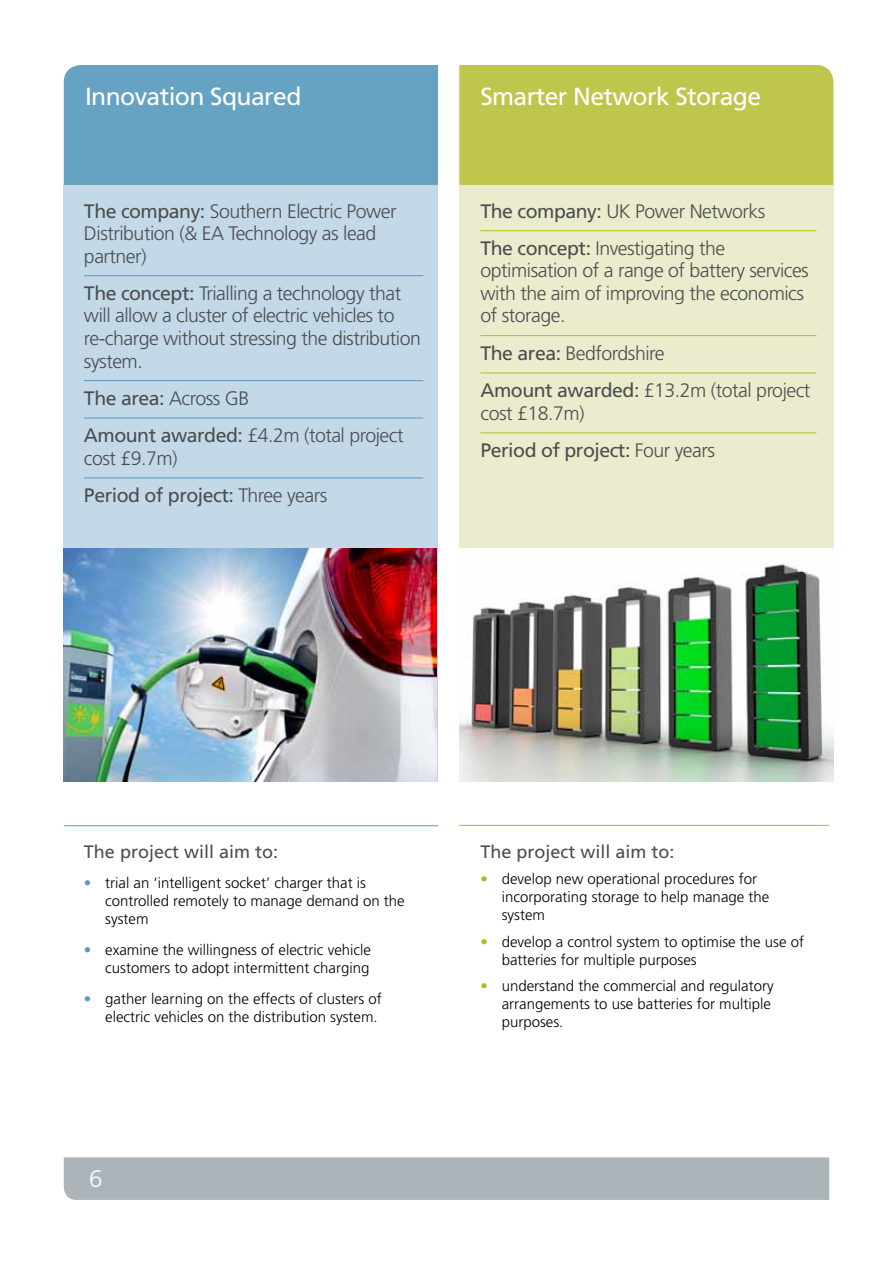
<style>
.page{position:relative;width:893px;height:1263px;background:#fff}
.page>*{position:absolute;margin:0;border:0;box-sizing:border-box;transform-origin:0 0}
.t1{font:24.75px "Frutiger LT Std";letter-spacing:-.025em;color:#fff}
.t2{font:300 24px "Frutiger LT Std";color:#fff}
.t3{font:300 19.5px/22.5px "Frutiger LT Std";letter-spacing:-.025em;color:#4d4d4f}
.t4{font:18px "Frutiger LT Std";color:#4d4d4f}
.t5{font:300 15px/18px "Frutiger LT Std";color:#000}
.s1{font-weight:400}
.s2{color:#569bbe}
.s3{color:#b2bb1e}
</style>
<div class="page">
<div style="left:64px;top:65px;width:374px;height:120px;background:#66a3c3"></div>
<div style="left:459px;top:65px;width:374px;height:120px;background:#bfc64e"></div>
<div style="left:64px;top:1157px;width:765px;height:43px;background:#acb4ba"></div>
<div style="left:64px;top:185px;width:374px;height:363px;background:#c3d9e8"></div>
<div style="left:459px;top:185px;width:374px;height:363px;background:#eaeccd"></div>
<hr style="left:64px;top:825px;width:374px;height:1px;background:#569bbe">
<hr style="left:459px;top:825px;width:370px;height:1px;background:#b2bb1e">
<hr style="left:84px;top:275px;width:339px;height:1px;background:#569bbe">
<hr style="left:84px;top:380px;width:339px;height:1px;background:#569bbe">
<hr style="left:84px;top:418px;width:339px;height:1px;background:#569bbe">
<hr style="left:84px;top:477px;width:339px;height:1px;background:#569bbe">
<hr style="left:480px;top:230px;width:336px;height:1px;background:#b2bb1e">
<hr style="left:480px;top:335px;width:336px;height:1px;background:#b2bb1e">
<hr style="left:480px;top:373px;width:336px;height:1px;background:#b2bb1e">
<hr style="left:480px;top:432px;width:336px;height:1px;background:#b2bb1e">
<img style="left:64px;top:548px;width:372px;height:234px">
<img style="left:459px;top:563px;width:374px;height:219px">
<p class="t1" style="left:85px;top:82px;width:218px">Innovation Squared</p>
<p class="t1" style="left:480px;top:82px;width:282px">Smarter Network Storage</p>
<p class="t3" style="left:84px;top:200px;width:314px"><span class="s1">The company:</span> Southern Electric Power<br>Distribution (&amp; EA Technology as lead partner)</p>
<p class="t3" style="left:84px;top:282px;width:338px"><span class="s1">The concept:</span> Trialling a technology that will allow a cluster of electric vehicles to re-charge without stressing the distribution system.</p>
<p class="t3" style="left:84px;top:380px;width:321px;line-height:37.3px"><span class="s1">The area:</span> Across GB<br><span class="s1">Amount awarded:</span> £4.2m (total project</p>
<p class="t3" style="left:84px;top:440px;width:245px;line-height:37.3px">cost £9.7m)<br><span class="s1">Period of project:</span> Three years</p>
<p class="t3" style="left:480px;top:192px;width:286px;line-height:37.3px"><span class="s1">The company:</span> UK Power Networks<br><span class="s1">The concept:</span> Investigating the</p>
<p class="t3" style="left:480px;top:260px;width:330px">optimisation of a range of battery services with the aim of improving the economics of storage.</p>
<p class="t3" style="left:480px;top:335px;width:331px;line-height:37.3px"><span class="s1">The area:</span> Bedfordshire<br><span class="s1">Amount awarded:</span> £13.2m (total project</p>
<p class="t3" style="left:480px;top:395px;width:236px;line-height:37.3px">cost £18.7m)<br><span class="s1">Period of project:</span> Four years</p>
<p class="t4" style="left:84px;top:841px;width:196px">The project will aim to:</p>
<p class="t5" style="left:105px;top:874px;width:301px;text-indent:-21px"><span class="s2">•</span> trial an ‘intelligent socket’ charger that is controlled remotely to manage demand on the system</p>
<p class="t5" style="left:84px;top:941px;width:289px;text-align:right"><span class="s2">•</span> examine the willingness of electric vehicle customers to adopt intermittent charging</p>
<p class="t5" style="left:84px;top:990px;width:299px;text-align:right"><span class="s2">•</span> gather learning on the effects of clusters of electric vehicles on the distribution system.</p>
<p class="t2" style="left:89px;top:1165px;width:15px">6</p>
<p class="t4" style="left:480px;top:841px;width:196px">The project will aim to:</p>
<p class="t5" style="left:502px;top:870px;width:269px;text-indent:-21px"><span class="s3">•</span> develop new operational procedures for incorporating storage to help manage the system</p>
<p class="t5" style="left:502px;top:933px;width:304px;text-indent:-21px"><span class="s3">•</span> develop a control system to optimise the use of batteries for multiple purposes</p>
<p class="t5" style="left:502px;top:977px;width:273px;text-indent:-21px"><span class="s3">•</span> understand the commercial and regulatory arrangements to use batteries for multiple purposes.</p>
</div>
